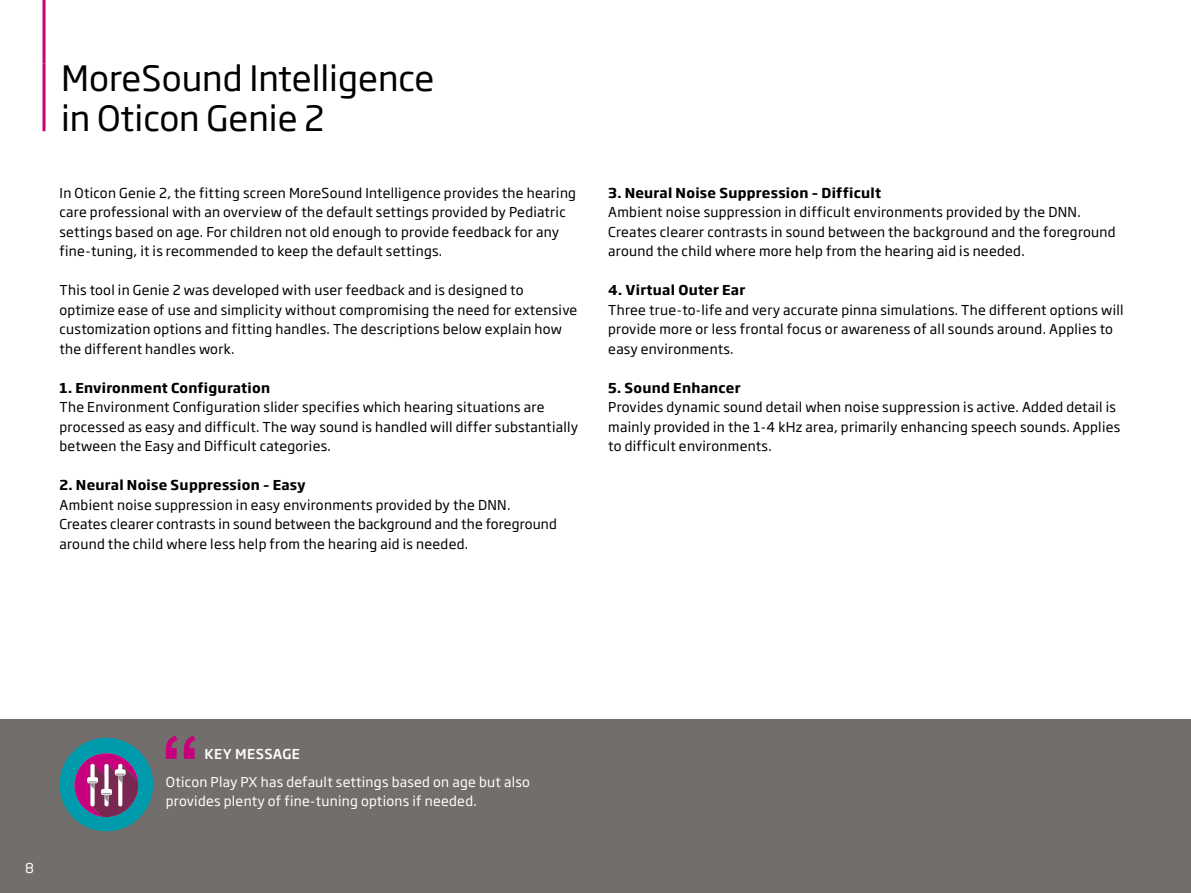
<style>
.page{position:relative;width:1191px;height:893px;background:#fff}
.page>*{position:absolute;margin:0;border:0;box-sizing:border-box;transform-origin:0 0}
.t1{font:34.5px/40.5px "Soho Gothic Pro";color:#000}
.t2{font:13.5px/19.5px "Soho Gothic Pro";letter-spacing:.02em;color:#000}
.t3{font:700 13.5px "Soho Gothic Pro";letter-spacing:.02em;color:#000}
.t4{font:13.5px/19.5px "Soho Gothic Pro";letter-spacing:.02em;color:#fff}
.t5{font:500 13.5px "Soho Gothic Pro";letter-spacing:.035em;color:#fff}
</style>
<div class="page">
<div style="left:0;top:719px;width:1191px;height:174px;background:#716e6b"></div>
<div style="left:60px;top:738px;width:93px;height:93px;background:#009aad;border-radius:50%"></div>
<svg style="left:166px;top:736px;width:29px;height:23px"></svg>
<svg style="left:74px;top:753px;width:64px;height:64px"></svg>
<hr style="left:43px;top:0;width:3px;height:64px;background:#c7007e">
<hr style="left:43px;top:64px;width:3px;height:67px;background:#c7007e">
<h1 class="t1" style="left:61px;top:56px;width:375px">MoreSound Intelligence in Oticon Genie 2</h1>
<p class="t2" style="left:60px;top:182px;width:518px">In Oticon Genie 2, the fitting screen MoreSound Intelligence provides the hearing care professional with an overview of the default settings provided by Pediatric settings based on age. For children not old enough to provide feedback for any fine-tuning, it is recommended to keep the default settings.</p>
<p class="t2" style="left:60px;top:280px;width:519px">This tool in Genie 2 was developed with user feedback and is designed to optimize ease of use and simplicity without compromising the need for extensive customization options and fitting handles. The descriptions below explain how the different handles work.</p>
<p class="t3" style="left:60px;top:377px;width:212px">1. Environment Configuration</p>
<p class="t2" style="left:60px;top:397px;width:520px">The Environment Configuration slider specifies which hearing situations are processed as easy and difficult. The way sound is handled will differ substantially between the Easy and Difficult categories.</p>
<p class="t3" style="left:60px;top:474px;width:248px">2. Neural Noise Suppression – Easy</p>
<p class="t2" style="left:60px;top:494px;width:499px">Ambient noise suppression in easy environments provided by the DNN.<br>Creates clearer contrasts in sound between the background and the foreground around the child where less help from the hearing aid is needed.</p>
<p class="t3" style="left:608px;top:182px;width:274px">3. Neural Noise Suppression – Difficult</p>
<p class="t2" style="left:608px;top:202px;width:509px">Ambient noise suppression in difficult environments provided by the DNN.<br>Creates clearer contrasts in sound between the background and the foreground around the child where more help from the hearing aid is needed.</p>
<p class="t3" style="left:608px;top:279px;width:139px">4. Virtual Outer Ear</p>
<p class="t2" style="left:608px;top:299px;width:517px">Three true-to-life and very accurate pinna simulations. The different options will provide more or less frontal focus or awareness of all sounds around. Applies to easy environments.</p>
<p class="t3" style="left:608px;top:377px;width:134px">5. Sound Enhancer</p>
<p class="t2" style="left:608px;top:397px;width:513px">Provides dynamic sound detail when noise suppression is active. Added detail is mainly provided in the 1-4 kHz area, primarily enhancing speech sounds. Applies to difficult environments.</p>
<p class="t4" style="left:25px;top:858px;width:10px">8</p>
<p class="t5" style="left:205px;top:743px;width:97px">KEY MESSAGE</p>
<p class="t4" style="left:166px;top:771px;width:365px">Oticon Play PX has default settings based on age but also provides plenty of fine-tuning options if needed.</p>
</div>
